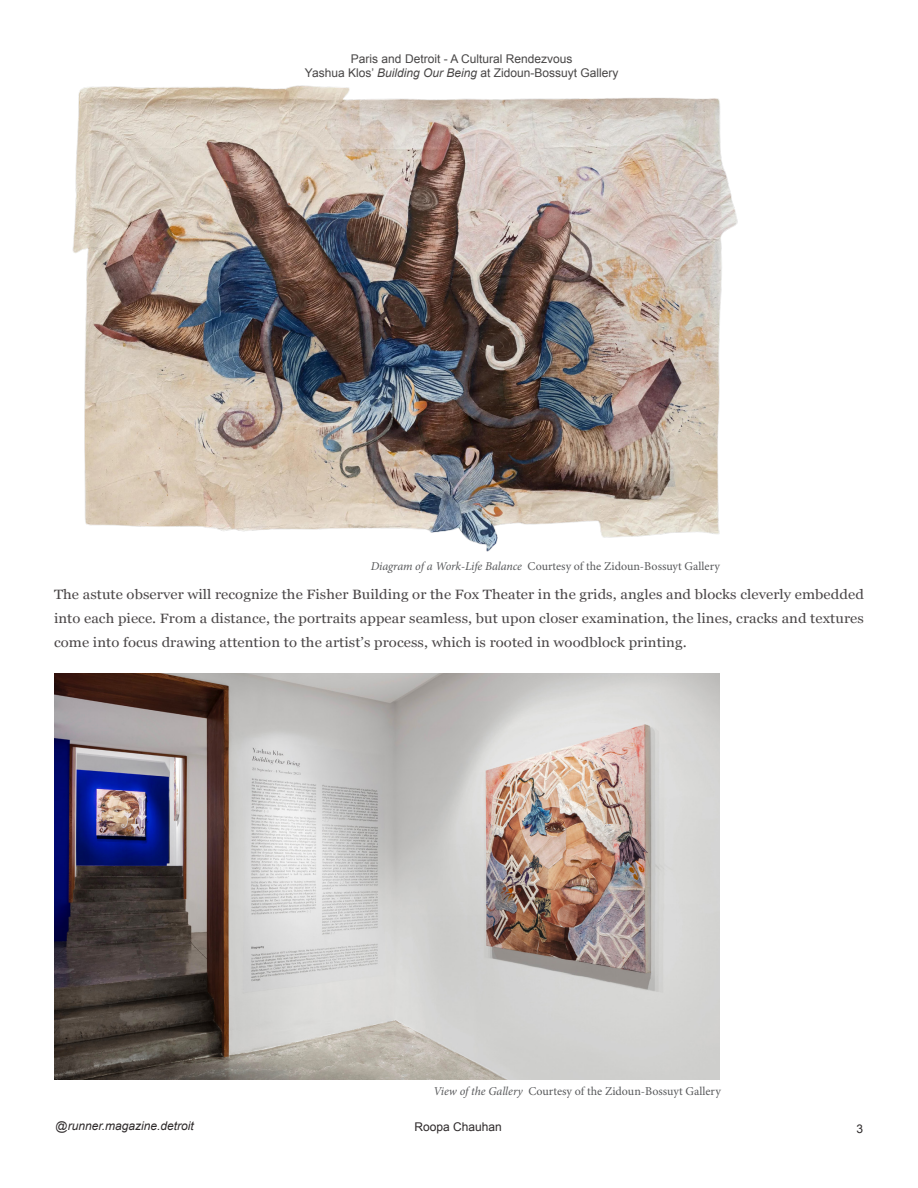
<style>
.page{position:relative;width:918px;height:1188px;background:#fff}
.page>*{position:absolute;margin:0;border:0;box-sizing:border-box;transform-origin:0 0}
.t1{font:13.5px/24px "Georgia";letter-spacing:.005em;color:#4a4647;text-align:justify;scale:1.1 1}
.t2{font:12px "Minion Pro";color:#58595b}
.t3{font:12px/14.4px "Arial";color:#484646;text-align:center}
.t4{font:italic 12px "Arial";color:#2d292a}
.t5{font:12px "Arial";color:#2d292a}
.s1{font-style:italic}
</style>
<div class="page">
<img style="left:72px;top:85px;width:666px;height:467px">
<img style="left:54px;top:673px;width:666px;height:407px">
<p class="t3" style="left:305px;top:51px;width:315px">Paris and Detroit - A Cultural Rendezvous<br>Yashua Klos’ <span class="s1">Building Our Being</span> at Zidoun-Bossuyt Gallery</p>
<p class="t2" style="left:371px;top:558px;width:351px"><span class="s1">Diagram of a Work-Life Balance</span> Courtesy of the Zidoun-Bossuyt Gallery</p>
<p class="t1" style="left:54px;top:582px;width:738px">The astute observer will recognize the Fisher Building or the Fox Theater in the grids, angles and blocks cleverly embedded into each piece. From a distance, the portraits appear seamless, but upon closer examination, the lines, cracks and textures come into focus drawing attention to the artist’s process, which is rooted in woodblock printing.</p>
<p class="t2" style="left:433px;top:1083px;width:289px"><span class="s1">View of the Gallery</span> Courtesy of the Zidoun-Bossuyt Gallery</p>
<p class="t4" style="left:56px;top:1118px;width:140px">@runner.magazine.detroit</p>
<p class="t5" style="left:415px;top:1119px;width:89px">Roopa Chauhan</p>
<p class="t5" style="left:856px;top:1121px;width:8px">3</p>
</div>
